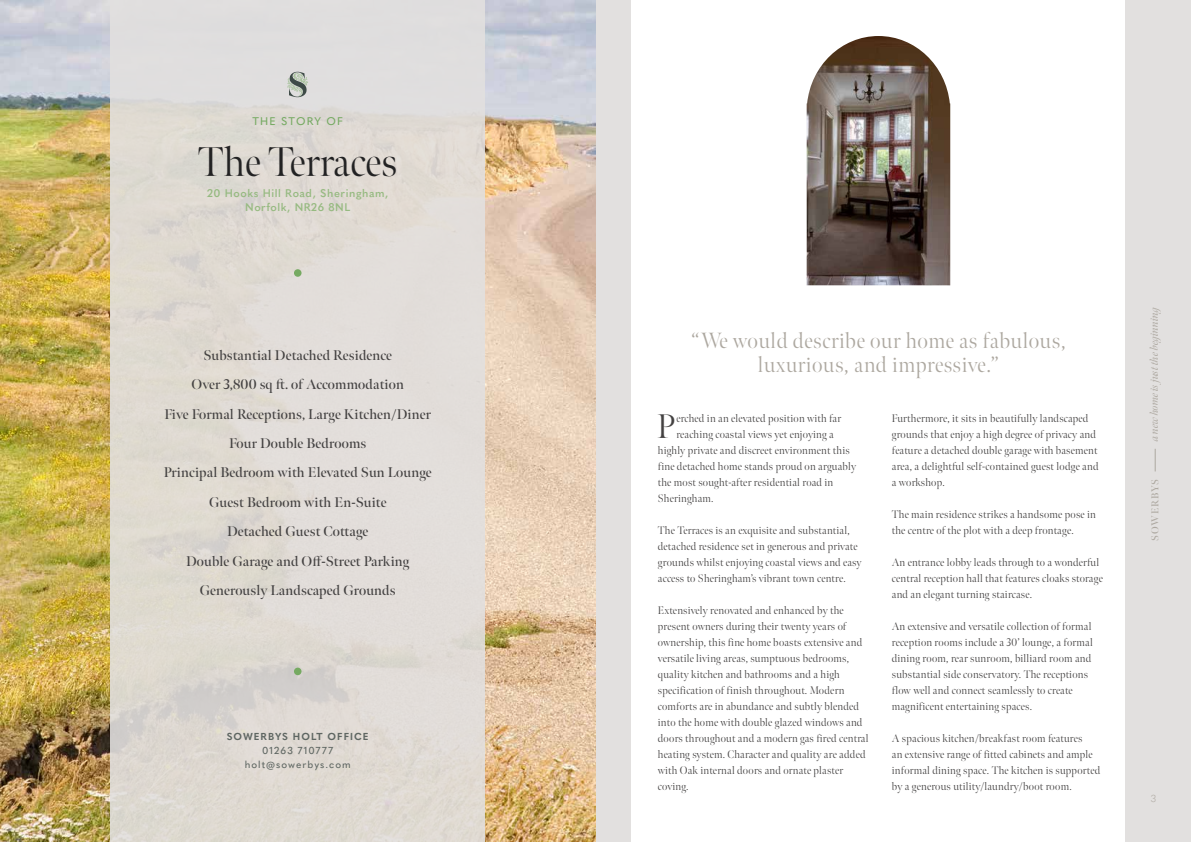
<style>
.page{position:relative;width:1191px;height:842px;background:#fff}
.page>*{position:absolute;margin:0;border:0;box-sizing:border-box;transform-origin:0 0}
.t1{font:300 41.5px "Meno Banner";color:#222223}
.t2{font:300 34px "Meno Banner";color:#434141}
.t3{font:300 22px/24px "Meno Banner";letter-spacing:.025em;color:#ada8a0;text-align:center}
.t4{font:600 14px/29.3px "Meno Banner";letter-spacing:.01em;color:#434141;text-align:center}
.t5{font:300 11px/16px "Meno Banner";letter-spacing:.02em;color:#434141}
.t6{font:600 11px/14px "Quasimoda";letter-spacing:.05em;color:#96ba81;text-align:center}
.t7{font:italic 11px "Meno Banner";letter-spacing:-.01em;color:#ada8a0}
.t8{font:500 11px "Quasimoda";letter-spacing:.1em;color:#76aa62}
.t9{font:500 10px/14px "Quasimoda";letter-spacing:.1em;color:#5e6662;text-align:center}
.t10{font:700 10px "Quasimoda";letter-spacing:.1em;color:#5e6662}
.t11{font:600 10px "Meno Banner";letter-spacing:.08em;color:#ada8a0}
.t12{font:300 10px "Quasimoda";color:#ada8a0}
</style>
<div class="page">
<div style="left:595px;top:0;width:596px;height:842px;background:#e2e0df"></div>
<svg style="left:1155px;top:449px;width:1px;height:22px"></svg>
<img style="left:0;top:0;width:595px;height:842px">
<div style="left:111px;top:0;width:374px;height:842px;background:#e0dcd5"></div>
<div style="left:294px;top:269px;width:7px;height:8px;background:#76aa62;border-radius:50%"></div>
<div style="left:294px;top:668px;width:7px;height:7px;background:#76aa62;border-radius:50%"></div>
<svg style="left:287px;top:72px;width:21px;height:25px"></svg>
<div style="left:631px;top:0;width:494px;height:842px;background:#fff"></div>
<img style="left:806px;top:36px;width:144px;height:249px">
<p class="t8" style="left:252px;top:113px;width:92px">THE STORY OF</p>
<h1 class="t1" style="left:198px;top:137px;width:201px">The Terraces</h1>
<p class="t6" style="left:207px;top:186px;width:183px">20 Hooks Hill Road, Sheringham,<br>Norfolk, NR26 8NL</p>
<p class="t4" style="left:164px;top:341px;width:269px">Substantial Detached Residence<br>Over 3,800 sq ft. of Accommodation<br>Five Formal Receptions, Large Kitchen/Diner Four Double Bedrooms<br>Principal Bedroom with Elevated Sun Lounge Guest Bedroom with En-Suite<br>Detached Guest Cottage<br>Double Garage and Off-Street Parking Generously Landscaped Grounds</p>
<p class="t10" style="left:227px;top:728px;width:143px">SOWERBYS HOLT OFFICE</p>
<p class="t9" style="left:245px;top:742px;width:107px">01263 710777 holt@sowerbys.com</p>
<h3 class="t3" style="left:691px;top:328px;width:376px">“We would describe our home as fabulous, luxurious, and impressive.”</h3>
<h2 class="t2" style="left:657px;top:406px;width:20px">P</h2>
<p class="t5" style="left:676px;top:411px;width:166px">erched in an elevated position with far</p>
<p class="t5" style="left:676px;top:427px;width:159px">reaching coastal views yet enjoying a</p>
<p class="t5" style="left:658px;top:443px;width:193px">highly private and discreet environment this</p>
<p class="t5" style="left:658px;top:459px;width:200px">fine detached home stands proud on arguably</p>
<p class="t5" style="left:658px;top:475px;width:177px">the most sought-after residential road in</p>
<p class="t5" style="left:658px;top:491px;width:57px">Sheringham.</p>
<p class="t5" style="left:658px;top:523px;width:205px">The Terraces is an exquisite and substantial, detached residence set in generous and private grounds whilst enjoying coastal views and easy access to Sheringham’s vibrant town centre.</p>
<p class="t5" style="left:658px;top:603px;width:212px">Extensively renovated and enhanced by the present owners during their twenty years of ownership, this fine home boasts extensive and versatile living areas, sumptuous bedrooms, quality kitchen and bathrooms and a high specification of finish throughout. Modern comforts are in abundance and subtly blended into the home with double glazed windows and doors throughout and a modern gas fired central heating system. Character and quality are added with Oak internal doors and ornate plaster coving.</p>
<p class="t5" style="left:891px;top:411px;width:208px">Furthermore, it sits in beautifully landscaped grounds that enjoy a high degree of privacy and feature a detached double garage with basement area, a delightful self-contained guest lodge and a workshop.</p>
<p class="t5" style="left:891px;top:507px;width:206px">The main residence strikes a handsome pose in the centre of the plot with a deep frontage.</p>
<p class="t5" style="left:891px;top:555px;width:212px">An entrance lobby leads through to a wonderful central reception hall that features cloaks storage and an elegant turning staircase.</p>
<p class="t5" style="left:891px;top:619px;width:202px">An extensive and versatile collection of formal reception rooms include a 30’ lounge, a formal dining room, rear sunroom, billiard room and substantial side conservatory. The receptions flow well and connect seamlessly to create magnificent entertaining spaces.</p>
<p class="t5" style="left:891px;top:731px;width:210px">A spacious kitchen/breakfast room features<br>an extensive range of fitted cabinets and ample informal dining space. The kitchen is supported by a generous utility/laundry/boot room.</p>
<p class="t7" style="left:1147px;top:441px;width:138px;rotate:-90deg">a new home is just the beginning</p>
<p class="t11" style="left:1149px;top:541px;width:63px;rotate:-90deg">SOWERBYS</p>
<p class="t12" style="left:1150px;top:791px;width:7px">3</p>
</div>
